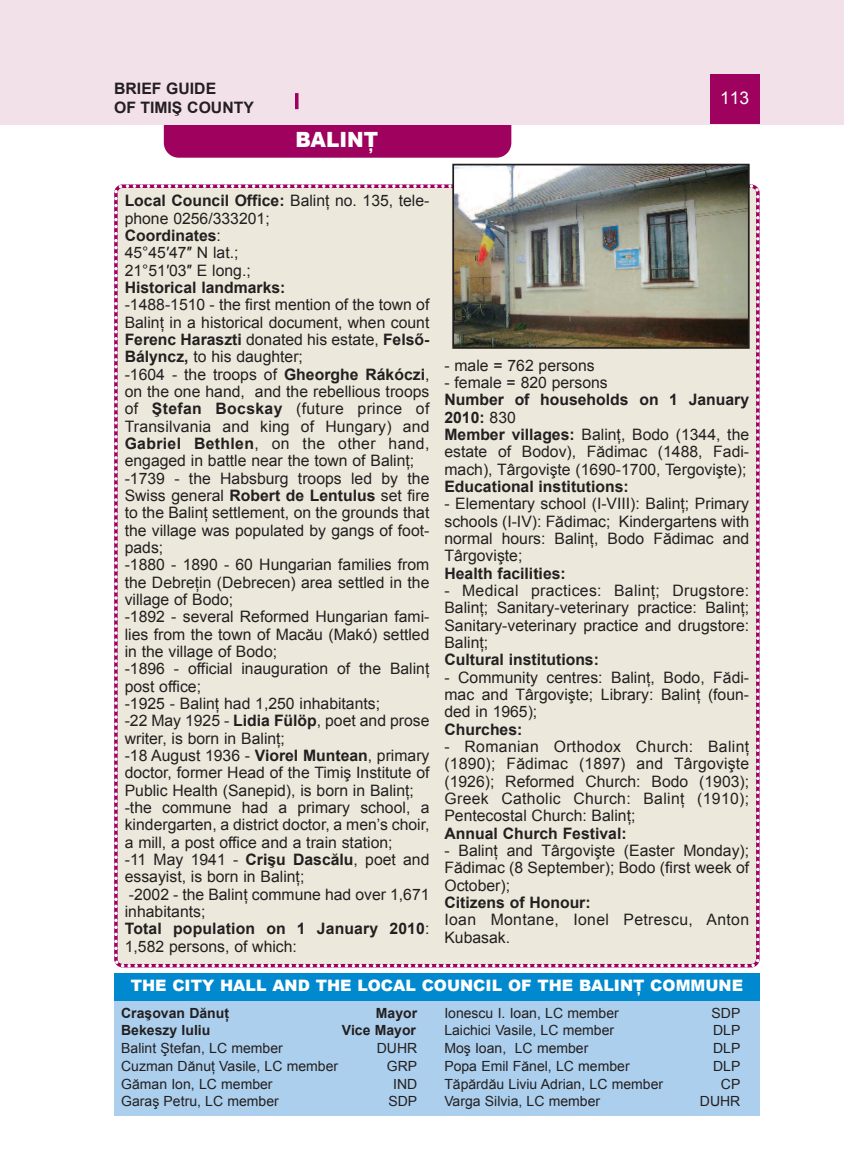
<style>
.page{position:relative;width:844px;height:1166px;background:#fff}
.page>*{position:absolute;margin:0;border:0;box-sizing:border-box;transform-origin:0 0}
.t1{font:900 21px "Arial";color:#fff;scale:.95 1}
.t2{font:17.5px "Arial";color:#fff}
.t3{font:15.75px/17.3px "Arial";color:#231f20;text-align:justify}
.t4{font:700 15.75px/18.9px "Arial";color:#231f20}
.t5{font:900 15.75px "Arial";color:#fff}
.t6{font:15.75px/17.3px "Arial";letter-spacing:.02em;color:#231f20}
.t7{font:14px "Arial";color:#231f20}
.t8{font:700 14px "Arial";color:#231f20}
.s1{font-weight:700}
</style>
<div class="page">
<div style="left:164px;top:94px;width:347px;height:64px;background:#9e015e;border-radius:15px"></div>
<div style="left:0;top:0;width:843px;height:124px;background:#f3e1e9"></div>
<div style="left:709px;top:74px;width:50px;height:50px;background:#9e015e"></div>
<hr style="left:295px;top:93px;width:3px;height:16px;background:#9e015e">
<div style="left:114px;top:182px;width:646px;height:786px;background:#ece9dc"></div>
<div style="left:114px;top:1000px;width:645px;height:116px;background:#accfed"></div>
<div style="left:114px;top:973px;width:645px;height:28px;background:#0089cf"></div>
<img style="left:455px;top:167px;width:291px;height:179px">
<div style="left:452px;top:164px;width:297px;height:185px;border:2px solid #231f20"></div>
<p class="t4" style="left:114px;top:79px;width:141px">BRIEF GUIDE<br>OF TIMIŞ COUNTY</p>
<h1 class="t1" style="left:295px;top:124px;width:89px">BALINŢ</h1>
<p class="t2" style="left:720px;top:88px;width:31px">113</p>
<p class="t3" style="left:125px;top:192px;width:306px;text-align:left"><span class="s1">Local Council Office:</span> Balinţ no. 135, tele&shy;phone 0256/333201;<br><span class="s1">Coordinates</span>:<br>45°45′47″ N lat.;<br>21°51′03″ E long.;</p>
<p class="t4" style="left:125px;top:278px;width:162px">Historical landmarks:</p>
<p class="t3" style="left:125px;top:296px;width:306px;text-align:left">-1488-1510 - the first mention of the town of Balinţ in a historical document, when count <span class="s1">Ferenc Haraszti</span> donated his estate, <span class="s1">Felső-Bályncz,</span> to his daughter;<br>-1604 - the troops of <span class="s1">Gheorghe Rákóczi</span>, on the one hand, and the rebellious troops of <span class="s1">Ştefan Bocskay</span> (future prince of Transilvania and king of Hungary) and <span class="s1">Gabriel Bethlen</span>, on the other hand, engaged in battle near the town of Balinţ; -1739 - the Habsburg troops led by the Swiss general <span class="s1">Robert de Lentulus</span> set fire to the Balinţ settlement, on the grounds that the village was populated by gangs of foot&shy;pads;<br>-1880 - 1890 - 60 Hungarian families from the Debreţin (Debrecen) area settled in the village of Bodo;<br>-1892 - several Reformed Hungarian fami&shy;lies from the town of Macău (Makó) settled in the village of Bodo;<br>-1896 - official inauguration of the Balinţ post office;<br>-1925 - Balinţ had 1,250 inhabitants;<br>-22 May 1925 - <span class="s1">Lidia Fülöp</span>, poet and prose writer, is born in Balinţ;<br>-18 August 1936 - <span class="s1">Viorel Muntean</span>, primary doctor, former Head of the Timiş Institute of Public Health (Sanepid), is born in Balinţ; -the commune had a primary school, a kindergarten, a district doctor, a men’s choir, a mill, a post office and a train station;<br>-11 May 1941 - <span class="s1">Crişu Dascălu</span>, poet and essayist, is born in Balinţ;<br>-2002 - the Balinţ commune had over 1,671 inhabitants;<br><span class="s1">Total population on 1 January 2010</span>:<br>1,582 persons, of which:</p>
<p class="t3" style="left:444px;top:357px;width:152px">- male = 762 persons</p>
<p class="t3" style="left:444px;top:374px;width:165px">- female = 820 persons</p>
<p class="t3" style="left:444px;top:391px;width:306px;text-align:left"><span class="s1">Number of households on 1 January 2010:</span> 830<br><span class="s1">Member villages:</span> Balinţ, Bodo (1344, the estate of Bodov), Fădimac (1488, Fadi&shy;mach), Târgovişte (1690-1700, Tergovişte);</p>
<p class="t4" style="left:444px;top:477px;width:186px">Educational institutions:</p>
<p class="t3" style="left:444px;top:495px;width:306px">- Elementary school (I-VIII): Balinţ; Primary schools (I-IV): Fădimac; Kindergartens with normal hours: Balinţ, Bodo Fădimac and Târgovişte;</p>
<p class="t4" style="left:444px;top:564px;width:123px">Health facilities:</p>
<p class="t3" style="left:444px;top:582px;width:306px">- Medical practices: Balinţ; Drugstore:<br>Balinţ; Sanitary-veterinary practice: Balinţ; Sanitary-veterinary practice and drugstore:<br>Balinţ;</p>
<p class="t4" style="left:444px;top:650px;width:156px">Cultural institutions:</p>
<p class="t3" style="left:444px;top:668px;width:306px">- Community centres: Balinţ, Bodo, Fădi&shy;mac and Târgovişte; Library: Balinţ (foun&shy;ded in 1965);</p>
<p class="t4" style="left:444px;top:720px;width:79px">Churches:</p>
<p class="t3" style="left:444px;top:738px;width:306px">- Romanian Orthodox Church: Balinţ (1890); Fădimac (1897) and Târgovişte (1926); Reformed Church: Bodo (1903); Greek Catholic Church: Balinţ (1910); Pentecostal Church: Balinţ;</p>
<p class="t4" style="left:444px;top:824px;width:184px">Annual Church Festival:</p>
<p class="t3" style="left:444px;top:842px;width:306px">- Balinţ and Târgovişte (Easter Monday); Fădimac (8 September); Bodo (first week of October);</p>
<p class="t4" style="left:444px;top:893px;width:148px">Citizens of Honour:</p>
<p class="t6" style="left:444px;top:911px;width:306px">Ioan Montane, Ionel Petrescu, Anton<br>Kubasak.</p>
<p class="t5" style="left:131px;top:974px;width:613px">THE CITY HALL AND THE LOCAL COUNCIL OF THE BALINŢ COMMUNE</p>
<p class="t8" style="left:121px;top:1005px;width:109px">Craşovan Dănuţ</p>
<p class="t8" style="left:376px;top:1005px;width:43px">Mayor</p>
<p class="t8" style="left:121px;top:1023px;width:91px">Bekeszy Iuliu</p>
<p class="t8" style="left:342px;top:1023px;width:76px">Vice Mayor</p>
<p class="t7" style="left:121px;top:1040px;width:163px">Balint Ştefan, LC member</p>
<p class="t7" style="left:376px;top:1040px;width:42px">DUHR</p>
<p class="t7" style="left:121px;top:1058px;width:218px">Cuzman Dănuţ Vasile, LC member</p>
<p class="t7" style="left:387px;top:1058px;width:32px">GRP</p>
<p class="t7" style="left:121px;top:1076px;width:153px">Găman Ion, LC member</p>
<p class="t7" style="left:393px;top:1076px;width:26px">IND</p>
<p class="t7" style="left:121px;top:1094px;width:159px">Garaş Petru, LC member</p>
<p class="t7" style="left:388px;top:1094px;width:30px">SDP</p>
<p class="t7" style="left:444px;top:1005px;width:176px">Ionescu I. Ioan, LC member</p>
<p class="t7" style="left:711px;top:1005px;width:30px">SDP</p>
<p class="t7" style="left:444px;top:1023px;width:171px">Laichici Vasile, LC member</p>
<p class="t7" style="left:713px;top:1023px;width:29px">DLP</p>
<p class="t7" style="left:444px;top:1040px;width:145px">Moş Ioan, LC member</p>
<p class="t7" style="left:713px;top:1040px;width:29px">DLP</p>
<p class="t7" style="left:444px;top:1058px;width:187px">Popa Emil Fănel, LC member</p>
<p class="t7" style="left:713px;top:1058px;width:29px">DLP</p>
<p class="t7" style="left:444px;top:1076px;width:220px">Tăpărdău Liviu Adrian, LC member</p>
<p class="t7" style="left:720px;top:1076px;width:21px">CP</p>
<p class="t7" style="left:444px;top:1094px;width:157px">Varga Silvia, LC member</p>
<p class="t7" style="left:699px;top:1094px;width:42px">DUHR</p>
</div>
